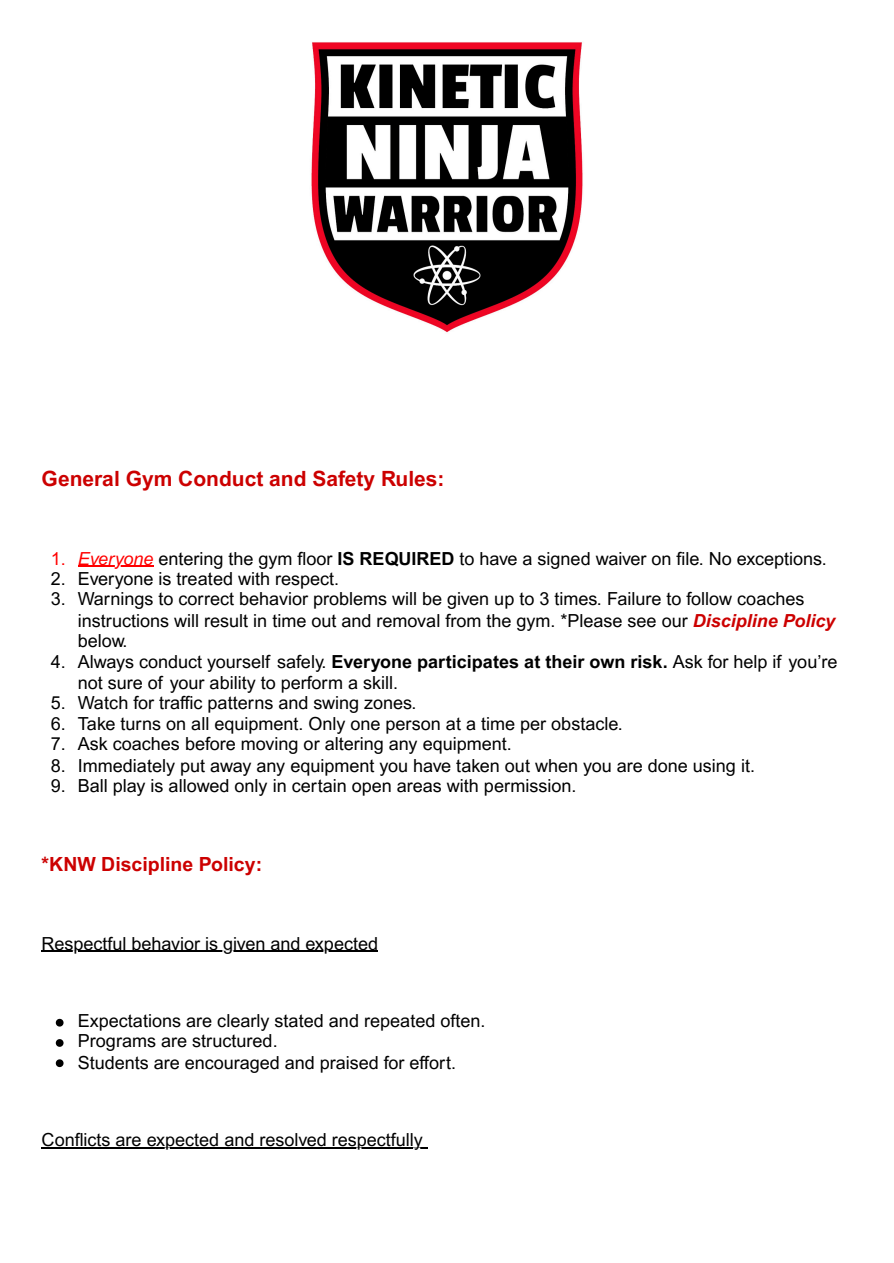
<style>
.page{position:relative;width:894px;height:1263px;background:#fff}
.page>*{position:absolute;margin:0;border:0;box-sizing:border-box;transform-origin:0 0}
.t1{font:700 21px "Arial MT Pro";color:#c00}
.t2{font:700 19.5px "Arial MT Pro";color:#c00}
.t3{font:18px/20.9px "Arial MT Pro";color:#000}
.s1{color:#f00}
.s2{font-style:italic;color:#f00}
.s3{font-weight:700}
.s4{font-weight:700;font-style:italic;color:#c00}
</style>
<div class="page">
<hr style="left:42px;top:951px;width:336px;height:1px;background:#000">
<hr style="left:42px;top:1148px;width:386px;height:1px;background:#000">
<img style="left:311px;top:42px;width:272px;height:291px">
<hr style="left:78px;top:566px;width:75px;height:1px;background:#f00">
<svg style="left:56px;top:1019px;width:7px;height:7px"></svg>
<svg style="left:56px;top:1039px;width:7px;height:8px"></svg>
<svg style="left:56px;top:1059px;width:7px;height:8px"></svg>
<p class="t1" style="left:42px;top:471px;width:404px">General Gym Conduct and Safety Rules:</p>
<p class="t3" style="left:51px;top:550px;width:777px"><span class="s1">1.</span> <span class="s2">Everyone</span> entering the gym floor <span class="s3">IS REQUIRED</span> to have a signed waiver on fi le. No exceptions.</p>
<p class="t3" style="left:51px;top:571px;width:290px">2. Everyone is treated with respect.</p>
<p class="t3" style="left:78px;top:591px;width:758px;text-indent:-27px">3. Warnings to correct behavior problems will be given up to 3 times. Failure to follow coaches instructions will result in time out and removal from the gym. *Please see our <span class="s4">Discipline Policy </span>below.</p>
<p class="t3" style="left:78px;top:654px;width:761px;line-height:20.2px;text-indent:-27px">4. Always conduct yourself safely. <span class="s3">Everyone participates at their own risk.</span> Ask for help if you’re not sure of your ability to perform a skill.</p>
<p class="t3" style="left:51px;top:694px;width:367px">5. Watch for traffic patterns and swing zones.</p>
<p class="t3" style="left:51px;top:716px;width:573px">6. Take turns on all equipment. Only one person at a time per obstacle.</p>
<p class="t3" style="left:51px;top:736px;width:462px">7. Ask coaches before moving or altering any equipment.</p>
<p class="t3" style="left:51px;top:757px;width:705px">8. Immediately put away any equipment you have taken out when you are done using it.</p>
<p class="t3" style="left:51px;top:778px;width:527px">9. Ball play is allowed only in certain open areas with permission.</p>
<p class="t2" style="left:42px;top:857px;width:222px">*KNW Discipline Policy:</p>
<p class="t3" style="left:42px;top:935px;width:338px">Respectful behavior is given and expected</p>
<p class="t3" style="left:78px;top:1013px;width:409px">Expectations are clearly stated and repeated often.</p>
<p class="t3" style="left:78px;top:1033px;width:201px">Programs are structured.</p>
<p class="t3" style="left:78px;top:1054px;width:380px">Students are encouraged and praised for effort.</p>
<p class="t3" style="left:42px;top:1132px;width:382px">Confl icts are expected and resolved respectfully</p>
</div>
